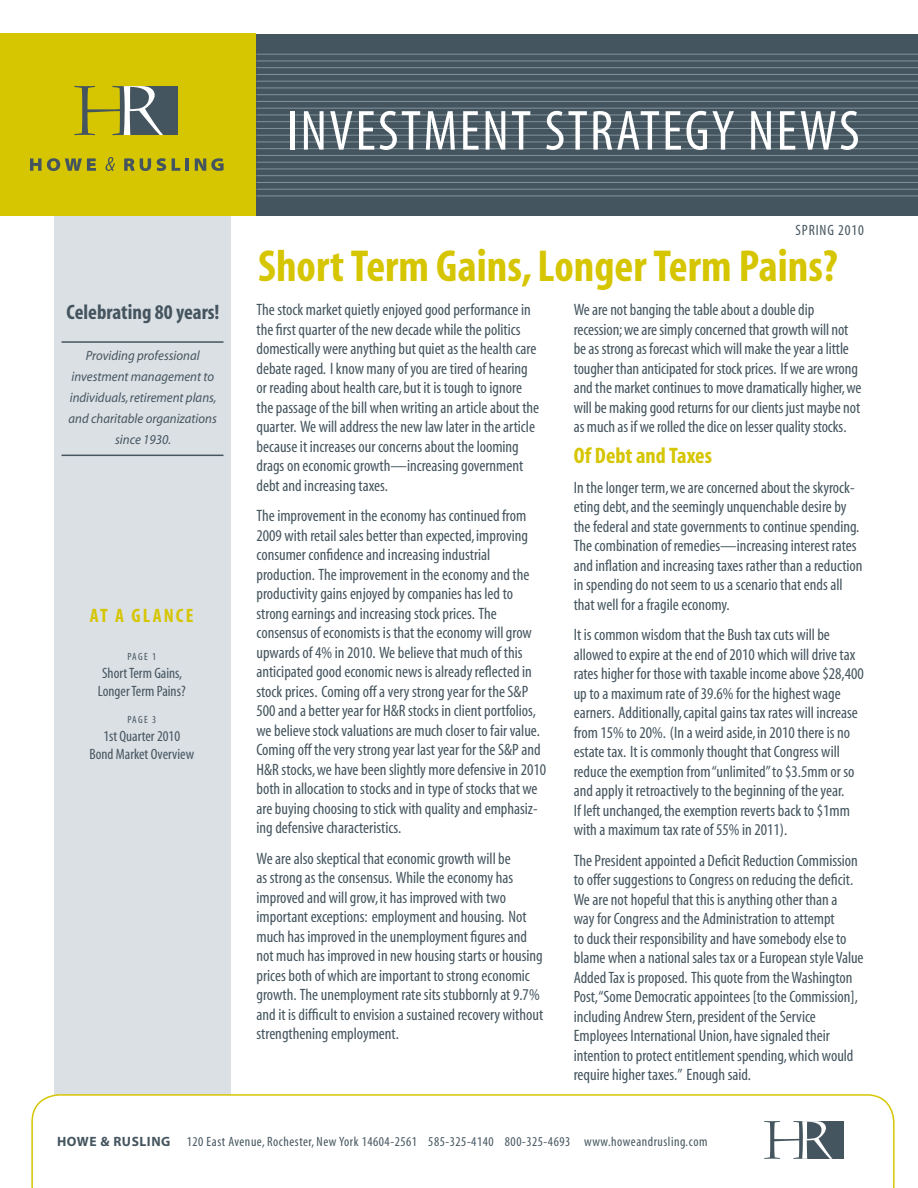
<style>
.page{position:relative;width:918px;height:1188px;background:#fff}
.page>*{position:absolute;margin:0;border:0;box-sizing:border-box;transform-origin:0 0}
.t1{font:condensed 57px "Myriad";letter-spacing:.04em;color:#fff}
.Headlines{font:700 condensed 45px "Myriad";color:#d6c501}
.Body_Copy{font:700 condensed 22.5px "Myriad";color:#d6c501}
.t2{font:700 condensed 21px "Myriad";color:#45555f}
.t3{font:700 condensed 19.5px "Myriad";letter-spacing:.11em;color:#d6c501}
.Body_Copy-2{font:condensed 16.5px/19.5px "Myriad";color:#45555f}
.t4{font:condensed 15px "Myriad";color:#45555f}
.t5{font:condensed 15px "Myriad";letter-spacing:.06em;color:#45555f}
.t6{font:italic 13.5px/21px "Myriad";color:#45555f;text-align:center;scale:.95 1}
.t7{font:condensed 13.5px "Myriad";letter-spacing:.04em;color:#45555f}
.t8{font:condensed 10.5px "Myriad";color:#45555f}
.s1{font-weight:700;font-stretch:normal}
</style>
<div class="page">
<div style="left:255px;top:35px;width:663px;height:181px;background:#45555f"></div>
<div style="left:55px;top:205px;width:176px;height:893px;background:#dbe0e5"></div>
<div style="left:0;top:34px;width:255px;height:182px;background:#d6c501"></div>
<svg style="left:30px;top:158px;width:66px;height:13px"></svg>
<svg style="left:106px;top:157px;width:9px;height:14px"></svg>
<svg style="left:124px;top:158px;width:27px;height:13px"></svg>
<svg style="left:157px;top:158px;width:9px;height:13px"></svg>
<svg style="left:172px;top:158px;width:8px;height:13px"></svg>
<svg style="left:186px;top:158px;width:3px;height:13px"></svg>
<svg style="left:195px;top:158px;width:29px;height:13px"></svg>
<div style="left:124px;top:86px;width:53px;height:49px;background:#45555f"></div>
<svg style="left:74px;top:86px;width:89px;height:49px"></svg>
<hr style="left:256px;top:54px;width:662px;height:1px;background:#83939c">
<hr style="left:256px;top:61px;width:662px;height:1px;background:#83939c">
<hr style="left:256px;top:67px;width:662px;height:1px;background:#83939c">
<hr style="left:256px;top:74px;width:662px;height:1px;background:#83939c">
<hr style="left:256px;top:81px;width:662px;height:1px;background:#83939c">
<hr style="left:256px;top:88px;width:662px;height:1px;background:#83939c">
<hr style="left:256px;top:94px;width:662px;height:1px;background:#83939c">
<hr style="left:256px;top:101px;width:662px;height:1px;background:#83939c">
<hr style="left:256px;top:108px;width:662px;height:1px;background:#83939c">
<hr style="left:256px;top:115px;width:662px;height:1px;background:#83939c">
<hr style="left:256px;top:121px;width:662px;height:1px;background:#83939c">
<hr style="left:256px;top:128px;width:662px;height:1px;background:#83939c">
<hr style="left:256px;top:135px;width:662px;height:1px;background:#83939c">
<hr style="left:256px;top:142px;width:662px;height:1px;background:#83939c">
<hr style="left:256px;top:148px;width:662px;height:1px;background:#83939c">
<hr style="left:256px;top:155px;width:662px;height:1px;background:#83939c">
<hr style="left:256px;top:162px;width:662px;height:1px;background:#83939c">
<hr style="left:256px;top:169px;width:662px;height:1px;background:#83939c">
<hr style="left:256px;top:175px;width:662px;height:1px;background:#83939c">
<hr style="left:256px;top:182px;width:662px;height:1px;background:#83939c">
<hr style="left:256px;top:189px;width:662px;height:1px;background:#83939c">
<hr style="left:256px;top:196px;width:662px;height:1px;background:#83939c">
<svg style="left:31px;top:1094px;width:864px;height:94px"></svg>
<hr style="left:62px;top:341px;width:162px;height:2px;background:#45555f">
<hr style="left:62px;top:455px;width:162px;height:1px;background:#45555f">
<div style="left:802px;top:1121px;width:41px;height:38px;background:#45555f"></div>
<svg style="left:764px;top:1121px;width:69px;height:38px"></svg>
<p class="t2" style="left:67px;top:301px;width:155px">Celebrating 80 years!</p>
<p class="t6" style="left:86px;top:345px;width:121px">Providing professional</p>
<p class="t6" style="left:69px;top:366px;width:158px">investment management to individuals, retirement plans, and charitable organizations since 1930.</p>
<p class="t3" style="left:90px;top:606px;width:105px">At A GLANCE</p>
<p class="t8" style="left:127px;top:651px;width:11px">Page</p>
<p class="t8" style="left:152px;top:651px;width:6px">1</p>
<p class="t4" style="left:102px;top:666px;width:82px">Short Term Gains,</p>
<p class="t4" style="left:98px;top:684px;width:89px">Longer Term Pains?</p>
<p class="t8" style="left:127px;top:714px;width:11px">Page</p>
<p class="t8" style="left:152px;top:714px;width:6px">3</p>
<p class="t4" style="left:103px;top:729px;width:78px">1st Quarter 2010</p>
<p class="t4" style="left:89px;top:747px;width:106px">Bond Market Overview</p>
<p class="t1" style="left:287px;top:103px;width:574px">INVESTMENT STRATEGY NEWS</p>
<p class="t5" style="left:796px;top:222px;width:70px">SPRING 2010</p>
<p class="Headlines" style="left:258px;top:243px;width:581px">Short Term Gains, Longer Term Pains?</p>
<p class="Body_Copy-2" style="left:256px;top:301px;width:284px">The stock market quietly enjoyed good performance in the first quarter of the new decade while the politics domestically were anything but quiet as the health care debate raged. I know many of you are tired of hearing or reading about health care, but it is tough to ignore the passage of the bill when writing an article about the quarter. We will address the new law later in the article because it increases our concerns about the looming drags on economic growth—increasing government debt and increasing taxes.</p>
<p class="Body_Copy-2" style="left:256px;top:507px;width:291px">The improvement in the economy has continued from 2009 with retail sales better than expected, improving consumer confidence and increasing industrial production. The improvement in the economy and the productivity gains enjoyed by companies has led to strong earnings and increasing stock prices. The consensus of economists is that the economy will grow upwards of 4% in 2010. We believe that much of this anticipated good economic news is already reflected in stock prices. Coming off a very strong year for the S&amp;P 500 and a better year for H&amp;R stocks in client portfolios, we believe stock valuations are much closer to fair value.<br>Coming off the very strong year last year for the S&amp;P and H&amp;R stocks, we have been slightly more defensive in 2010 both in allocation to stocks and in type of stocks that we are buying choosing to stick with quality and emphasiz&shy;ing defensive characteristics.</p>
<p class="Body_Copy-2" style="left:256px;top:849px;width:288px">We are also skeptical that economic growth will be<br>as strong as the consensus. While the economy has improved and will grow, it has improved with two important exceptions: employment and housing. Not much has improved in the unemployment figures and not much has improved in new housing starts or housing prices both of which are important to strong economic growth. The unemployment rate sits stubbornly at 9.7% and it is difficult to envision a sustained recovery without strengthening employment.</p>
<p class="Body_Copy-2" style="left:574px;top:301px;width:289px">We are not banging the table about a double dip recession; we are simply concerned that growth will not be as strong as forecast which will make the year a little tougher than anticipated for stock prices. If we are wrong and the market continues to move dramatically higher, we will be making good returns for our clients just maybe not as much as if we rolled the dice on lesser quality stocks.</p>
<p class="Body_Copy" style="left:574px;top:444px;width:140px">Of Debt and Taxes</p>
<p class="Body_Copy-2" style="left:574px;top:478px;width:290px">In the longer term, we are concerned about the skyrock&shy;eting debt, and the seemingly unquenchable desire by the federal and state governments to continue spending.<br>The combination of remedies—increasing interest rates and inflation and increasing taxes rather than a reduction in spending do not seem to us a scenario that ends all that well for a fragile economy.</p>
<p class="Body_Copy-2" style="left:574px;top:626px;width:292px">It is common wisdom that the Bush tax cuts will be allowed to expire at the end of 2010 which will drive tax rates higher for those with taxable income above $28,400 up to a maximum rate of 39.6% for the highest wage earners. Additionally, capital gains tax rates will increase from 15% to 20%. (In a weird aside, in 2010 there is no estate tax. It is commonly thought that Congress will reduce the exemption from “unlimited” to $3.5mm or so and apply it retroactively to the beginning of the year.<br>If left unchanged, the exemption reverts back to $1mm with a maximum tax rate of 55% in 2011).</p>
<p class="Body_Copy-2" style="left:574px;top:851px;width:291px">The President appointed a Deficit Reduction Commission to offer suggestions to Congress on reducing the deficit.<br>We are not hopeful that this is anything other than a<br>way for Congress and the Administration to attempt<br>to duck their responsibility and have somebody else to blame when a national sales tax or a European style Value Added Tax is proposed. This quote from the Washington Post, “Some Democratic appointees [to the Commission], including Andrew Stern, president of the Service Employees International Union, have signaled their intention to protect entitlement spending, which would require higher taxes.” Enough said.</p>
<p class="t7" style="left:57px;top:1135px;width:652px"><span class="s1">HOWE &amp; RUSLING</span> 120 East Avenue, Rochester, New York 14604-2561 585-325-4140 800-325-4693 www.howeandrusling.com</p>
</div>
